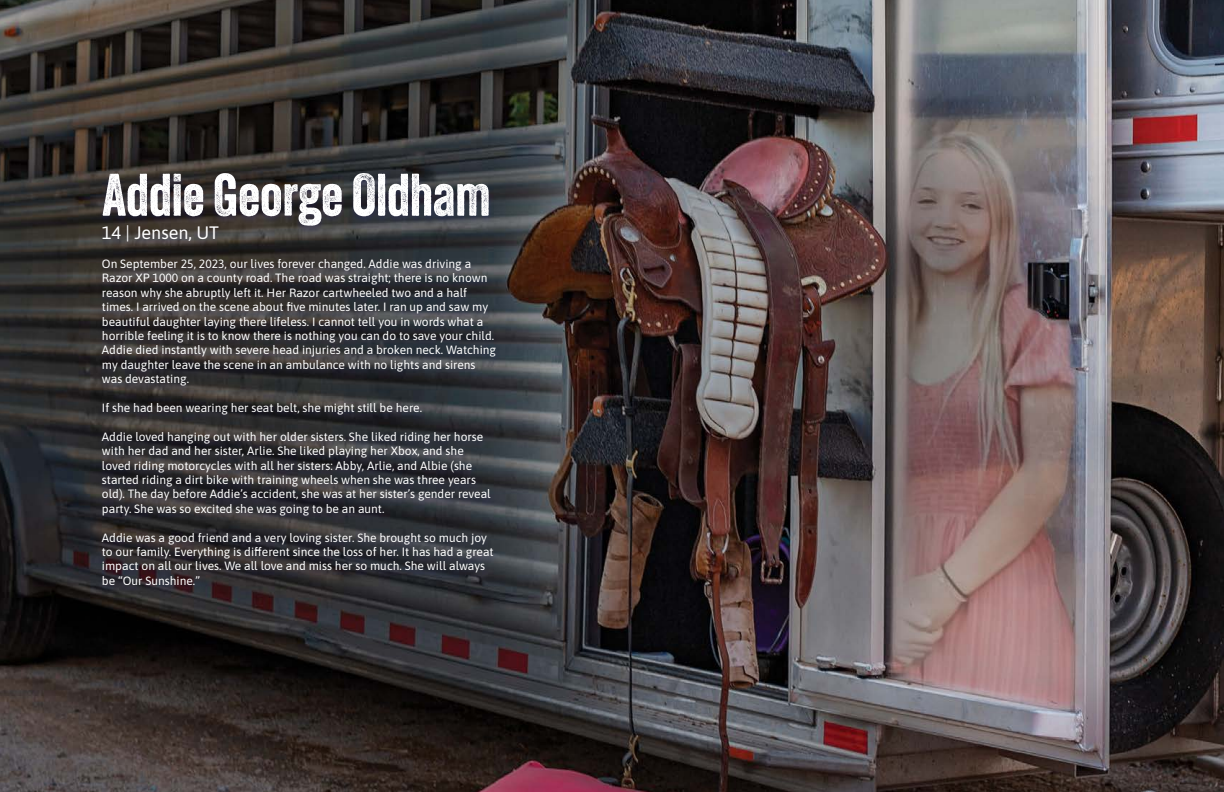
<style>
.page{position:relative;width:1224px;height:792px;background:#fff}
.page>*{position:absolute;margin:0;border:0;box-sizing:border-box;transform-origin:0 0}
.t1{font:58px "Veneer";color:#fff}
.t2{font:18px "Asap";color:#fff}
.t3{font:12px/14.4px "Asap";color:#fff}
</style>
<div class="page">
<img style="left:0;top:0;width:1224px;height:792px">
<div style="left:97px;top:172px;width:404px;height:423px;background:#221f72;opacity:.28"></div>
<h1 class="t1" style="left:102px;top:160px;width:390px">Addie George Oldham</h1>
<h2 class="t2" style="left:102px;top:220px;width:119px">14 | Jensen, UT</h2>
<p class="t3" style="left:102px;top:256px;width:396px">On September 25, 2023, our lives forever changed. Addie was driving a Razor XP 1000 on a county road. The road was straight; there is no known reason why she abruptly left it. Her Razor cartwheeled two and a half times. I arrived on the scene about five minutes later. I ran up and saw my beautiful daughter laying there lifeless. I cannot tell you in words what a horrible feeling it is to know there is nothing you can do to save your child.<br>Addie died instantly with severe head injuries and a broken neck. Watching my daughter leave the scene in an ambulance with no lights and sirens was devastating.</p>
<p class="t3" style="left:102px;top:400px;width:322px">If she had been wearing her seat belt, she might still be here.</p>
<p class="t3" style="left:102px;top:429px;width:390px">Addie loved hanging out with her older sisters. She liked riding her horse with her dad and her sister, Arlie. She liked playing her Xbox, and she loved riding motorcycles with all her sisters: Abby, Arlie, and Albie (she started riding a dirt bike with training wheels when she was three years old). The day before Addie’s accident, she was at her sister’s gender reveal party. She was so excited she was going to be an aunt.</p>
<p class="t3" style="left:102px;top:530px;width:393px">Addie was a good friend and a very loving sister. She brought so much joy to our family. Everything is different since the loss of her. It has had a great impact on all our lives. We all love and miss her so much. She will always be “Our Sunshine.”</p>
</div>
